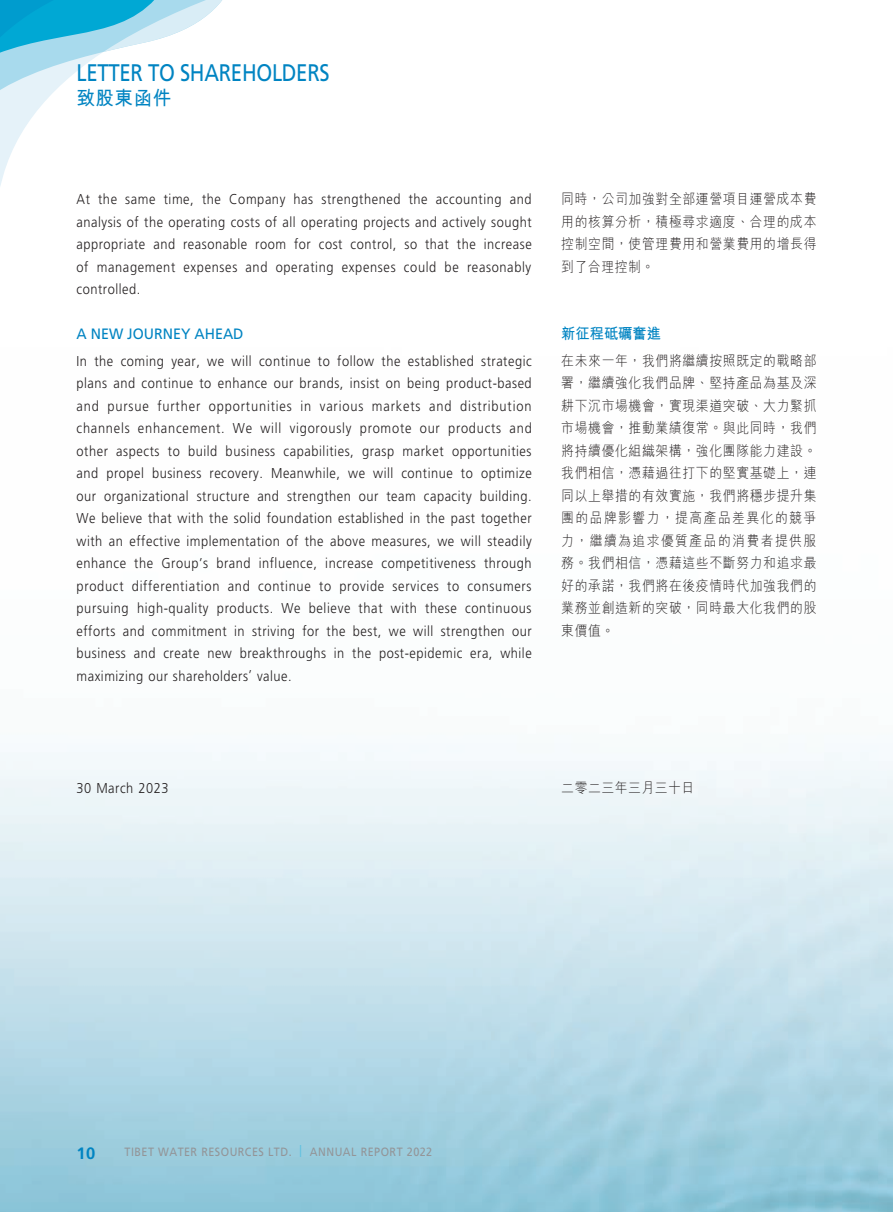
<style>
.page{position:relative;width:893px;height:1212px;background:#fff}
.page>*{position:absolute;margin:0;border:0;box-sizing:border-box;transform-origin:0 0}
.主標題{font:24px "Frutiger LT Std";letter-spacing:-.015em;color:#0084c2;scale:.85 1}
.主標題-C{font:700 19.5px "M Hei HK";letter-spacing:.03em;color:#0084c2;scale:.95 1}
.t1{font:700 16.5px "Frutiger LT Std";color:#0084c2}
._3__標題{font:15px "Frutiger LT Std";color:#0084c2;scale:.95 1}
._3__標題-2{font:700 15px "M Hei HK";color:#0084c2;scale:.95 1}
._1__內文{font:300 14.25px/22.5px "Frutiger LT Std";letter-spacing:.04em;color:#231f20;text-align:justify;scale:.9 1}
._1__內文-2{font:300 14.25px/22.5px "M Hei HK";letter-spacing:.05em;color:#231f20;text-align:justify;scale:.9 1}
.t2{font:12px "Frutiger LT Std";letter-spacing:.04em;color:#939598;scale:.9 1}
.s1{color:#5fc1e0}
</style>
<div class="page">
<svg style="left:0;top:0;width:223px;height:168px"></svg>
<p class="主標題" style="left:77px;top:59px;width:299px">LETTER TO SHAREHOLDERS</p>
<p class="主標題-C" style="left:77px;top:84px;width:101px">致股東函件</p>
<p class="_1__內文" style="left:77px;top:188px;width:507px">At the same time, the Company has strengthened the accounting and analysis of the operating costs of all operating projects and actively sought appropriate and reasonable room for cost control, so that the increase of management expenses and operating expenses could be reasonably controlled.</p>
<p class="_3__標題" style="left:77px;top:325px;width:177px">A NEW JOURNEY AHEAD</p>
<p class="_1__內文" style="left:77px;top:350px;width:507px">In the coming year, we will continue to follow the established strategic plans and continue to enhance our brands, insist on being product-based and pursue further opportunities in various markets and distribution channels enhancement. We will vigorously promote our products and other aspects to build business capabilities, grasp market opportunities and propel business recovery. Meanwhile, we will continue to optimize our organizational structure and strengthen our team capacity building.<br>We believe that with the solid foundation established in the past together with an effective implementation of the above measures, we will steadily enhance the Group’s brand influence, increase competitiveness through product differentiation and continue to provide services to consumers pursuing high-quality products. We believe that with these continuous efforts and commitment in striving for the best, we will strengthen our business and create new breakthroughs in the post-epidemic era, while maximizing our shareholders’ value.</p>
<p class="_1__內文-2" style="left:561px;top:187px;width:285px">同時，公司加強對全部運營項目運營成本費用的核算分析，積極尋求適度、合理的成本控制空間，使管理費用和營業費用的增長得到了合理控制。</p>
<p class="_3__標題-2" style="left:561px;top:323px;width:106px">新征程砥礪奮進</p>
<p class="_1__內文-2" style="left:561px;top:349px;width:285px">在未來一年，我們將繼續按照既定的戰略部署，繼續強化我們品牌、堅持產品為基及深耕下沉市場機會，實現渠道突破、大力緊抓市場機會，推動業績復常。與此同時，我們將持續優化組織架構，強化團隊能力建設。我們相信，憑藉過往打下的堅實基礎上，連同以上舉措的有效實施，我們將穩步提升集團的品牌影響力，提高產品差異化的競爭力，繼續為追求優質產品的消費者提供服務。我們相信，憑藉這些不斷努力和追求最好的承諾，我們將在後疫情時代加強我們的業務並創造新的突破，同時最大化我們的股東價值。</p>
<p class="_1__內文" style="left:77px;top:777px;width:104px">30 March 2023</p>
<p class="_1__內文-2" style="left:561px;top:777px;width:149px">二零二三年三月三十日</p>
<p class="t1" style="left:77px;top:1143px;width:20px">10</p>
<p class="t2" style="left:125px;top:1145px;width:343px">TIBET WATER RESOURCES LTD. <span class="s1">|</span> ANNUAL REPORT 2022</p>
</div>
